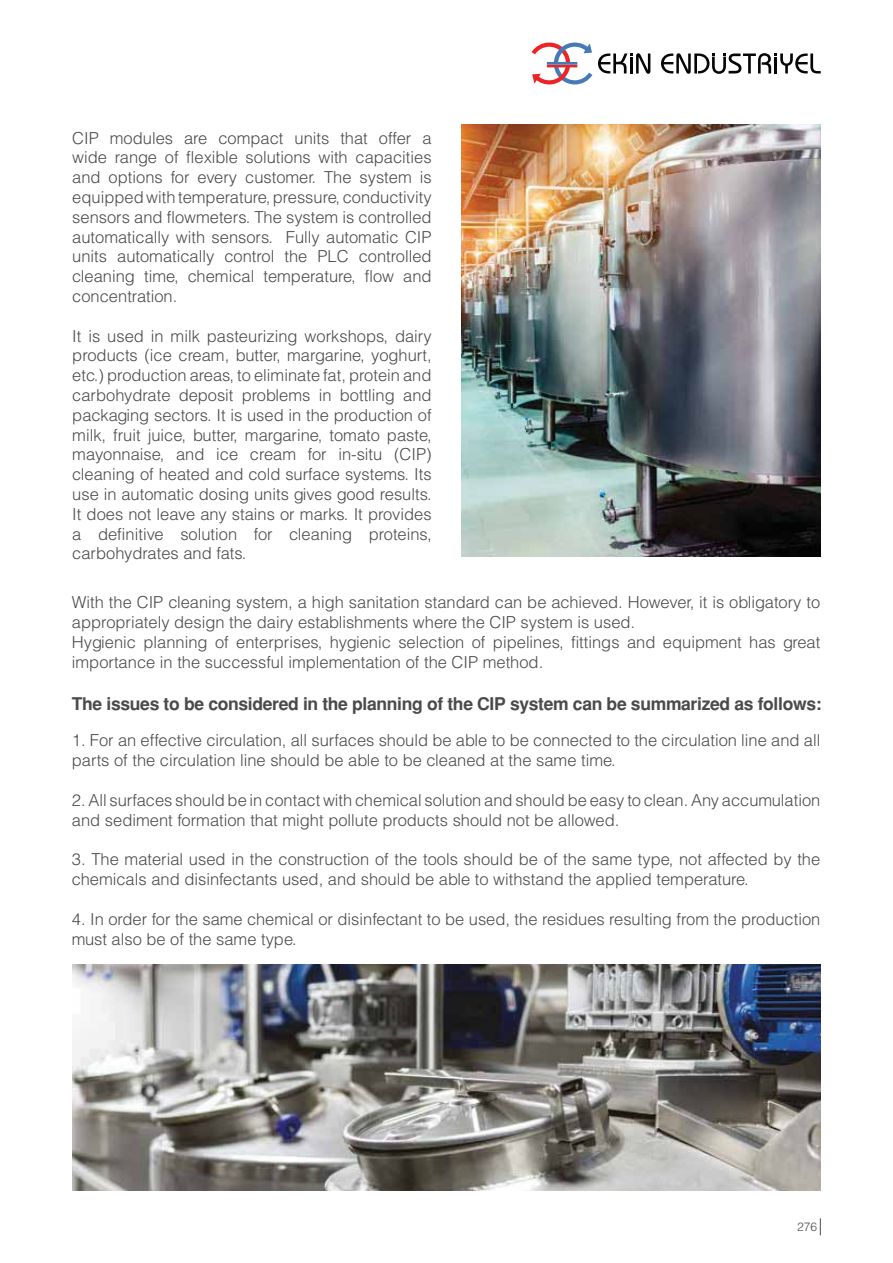
<style>
.page{position:relative;width:893px;height:1263px;background:#fff}
.page>*{position:absolute;margin:0;border:0;box-sizing:border-box;transform-origin:0 0}
.t1{font:700 17.55px "Helvetica Tr";letter-spacing:-.02em;color:#4b4a4a}
.t2{font:16.5px/19.8px "Helvetica Light Normal Tr";color:#4b4a4a}
.t3{font:12px "Helvetica Light Normal Tr";color:#4b4a4a}
</style>
<div class="page">
<svg style="left:531px;top:43px;width:61px;height:41px"></svg>
<svg style="left:598px;top:53px;width:52px;height:21px"></svg>
<svg style="left:661px;top:53px;width:160px;height:21px"></svg>
<hr style="left:774px;top:57px;width:3px;height:16px;background:#040505">
<svg style="left:820px;top:1218px;width:1px;height:17px"></svg>
<img style="left:72px;top:964px;width:749px;height:227px">
<img style="left:462px;top:125px;width:358px;height:432px">
<p class="t2" style="left:72px;top:129px;width:361px;text-align:justify">CIP modules are compact units that offer a wide range of flexible solutions with capacities and options for every customer. The system is equipped with temperature, pressure, conductivity sensors and flowmeters. The system is controlled automatically with sensors. Fully automatic CIP units automatically control the PLC controlled cleaning time, chemical temperature, flow and concentration.</p>
<p class="t2" style="left:72px;top:327px;width:361px;text-align:justify">It is used in milk pasteurizing workshops, dairy products (ice cream, butter, margarine, yoghurt, etc.) production areas, to eliminate fat, protein and carbohydrate deposit problems in bottling and packaging sectors. It is used in the production of milk, fruit juice, butter, margarine, tomato paste, mayonnaise, and ice cream for in-situ (CIP) cleaning of heated and cold surface systems. Its use in automatic dosing units gives good results.<br>It does not leave any stains or marks. It provides a definitive solution for cleaning proteins, carbohydrates and fats.</p>
<p class="t2" style="left:72px;top:593px;width:750px">With the CIP cleaning system, a high sanitation standard can be achieved. However, it is obligatory to appropriately design the dairy establishments where the CIP system is used.<br>Hygienic planning of enterprises, hygienic selection of pipelines, fittings and equipment has great importance in the successful implementation of the CIP method.</p>
<p class="t1" style="left:72px;top:695px;width:751px">The issues to be considered in the planning of the CIP system can be summarized as follows:</p>
<p class="t2" style="left:72px;top:732px;width:750px">1. For an effective circulation, all surfaces should be able to be connected to the circulation line and all parts of the circulation line should be able to be cleaned at the same time.</p>
<p class="t2" style="left:72px;top:791px;width:750px">2. All surfaces should be in contact with chemical solution and should be easy to clean. Any accumulation and sediment formation that might pollute products should not be allowed.</p>
<p class="t2" style="left:72px;top:851px;width:750px">3. The material used in the construction of the tools should be of the same type, not affected by the chemicals and disinfectants used, and should be able to withstand the applied temperature.</p>
<p class="t2" style="left:72px;top:910px;width:750px">4. In order for the same chemical or disinfectant to be used, the residues resulting from the production must also be of the same type.</p>
<p class="t3" style="left:797px;top:1221px;width:22px">276</p>
</div>
